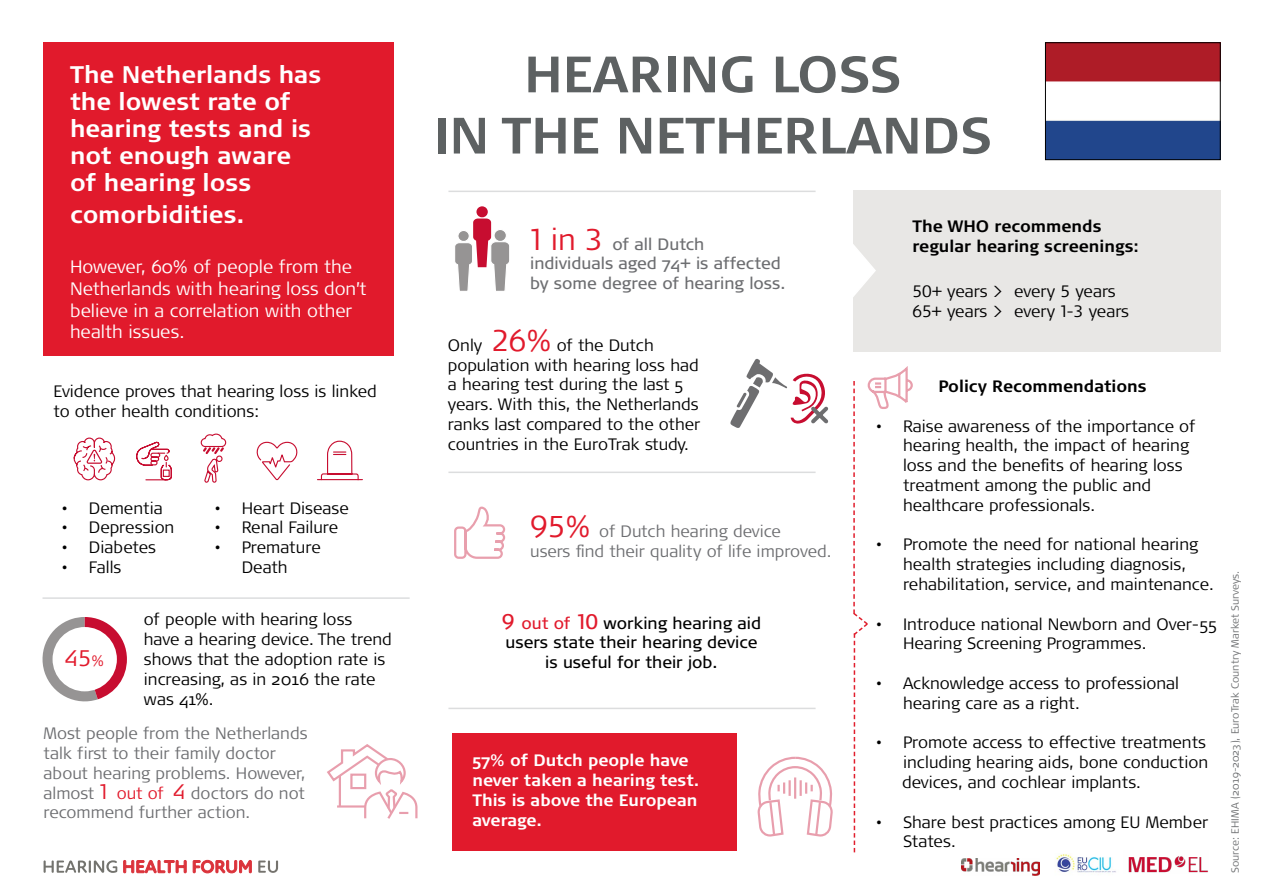
<style>
.page{position:relative;width:1263px;height:893px;background:#fff}
.page>*{position:absolute;margin:0;border:0;box-sizing:border-box;transform-origin:0 0}
.t1{font:700 51px/61.2px "Signa Pro";color:#5d6162;text-align:center}
.t2{font:700 24px/27px "Signa Pro";color:#fff}
.t3{font:300 22.5px "Signa Pro";color:#e11a2c}
.t4{font:300 18px/21.6px "Signa Pro";color:#fff}
.t5{font:300 16.5px/19.8px "Signa Pro";color:#000}
.t6{font:300 16.5px/19.8px "Signa Pro";color:#6d6e71}
.t7{font:700 16.5px/19.8px "Signa Pro";color:#fff}
.t8{font:16.5px/19.8px "Signa Pro";color:#000;text-align:center}
.t9{font:16.5px/19.8px "Signa Pro";color:#6d6e71}
.t10{font:700 16.5px/19.8px "Signa Pro";color:#000}
.t11{font:300 10.5px "Signa Pro";color:#6d6f71}
.s1{font-size:15px}
.s2{font-size:21px;color:#e11a2c}
.s3{color:#e11a2c}
.s4{font-weight:300;font-size:30px;color:#e11a2c}
.s5{font-size:30px;color:#e11a2c}
</style>
<div class="page">
<div style="left:853px;top:190px;width:367px;height:161px;background:#e8e7e5"></div>
<svg style="left:815px;top:191px;width:61px;height:106px"></svg>
<img style="left:961px;top:859px;width:78px;height:16px">
<img style="left:1128px;top:856px;width:80px;height:17px">
<img style="left:1056px;top:854px;width:60px;height:19px">
<svg style="left:44px;top:860px;width:73px;height:13px"></svg>
<svg style="left:123px;top:860px;width:63px;height:13px"></svg>
<svg style="left:193px;top:860px;width:59px;height:13px"></svg>
<svg style="left:258px;top:860px;width:20px;height:13px"></svg>
<div style="left:452px;top:733px;width:285px;height:117px;background:#e11a2c"></div>
<svg style="left:327px;top:744px;width:90px;height:75px"></svg>
<svg style="left:730px;top:358px;width:99px;height:70px"></svg>
<img style="left:1047px;top:45px;width:171px;height:113px">
<div style="left:1045px;top:43px;width:175px;height:117px;border:1px solid #000"></div>
<hr style="left:448px;top:191px;width:367px;height:1px;background:#dcddde">
<hr style="left:448px;top:472px;width:367px;height:1px;background:#dcddde">
<hr style="left:448px;top:708px;width:367px;height:1px;background:#dcddde">
<svg style="left:454px;top:506px;width:52px;height:53px"></svg>
<svg style="left:853px;top:366px;width:60px;height:486px"></svg>
<div style="left:43px;top:43px;width:350px;height:313px;background:#e11a2c"></div>
<hr style="left:43px;top:597px;width:367px;height:2px;background:#dcddde">
<svg style="left:74px;top:438px;width:41px;height:42px"></svg>
<hr style="left:317px;top:479px;width:45px;height:1px;background:#c70d30">
<svg style="left:320px;top:440px;width:39px;height:41px"></svg>
<svg style="left:136px;top:441px;width:36px;height:40px"></svg>
<svg style="left:256px;top:441px;width:42px;height:40px"></svg>
<svg style="left:200px;top:433px;width:27px;height:50px"></svg>
<svg style="left:42px;top:617px;width:85px;height:85px"></svg>
<div style="left:53px;top:627px;width:64px;height:64px;background:#fff;border-radius:50%"></div>
<div style="left:476px;top:206px;width:12px;height:11px;background:#c70d30;border-radius:5px"></div>
<svg style="left:455px;top:219px;width:55px;height:72px"></svg>
<svg style="left:758px;top:757px;width:75px;height:80px"></svg>
<hr style="left:799px;top:780px;width:3px;height:16px;background:#c60c30">
<h2 class="t2" style="left:70px;top:60px;width:253px">The Netherlands has the lowest rate of hearing tests and is not enough aware of hearing loss</h2>
<h2 class="t2" style="left:70px;top:200px;width:176px">comorbidities.</h2>
<p class="t4" style="left:70px;top:255px;width:298px">However, 60% of people from the<br>Netherlands with hearing loss don’t believe in a correlation with other health issues.</p>
<p class="t5" style="left:54px;top:380px;width:325px">Evidence proves that hearing loss is linked to other health conditions:</p>
<p class="t5" style="left:62px;top:497px;width:102px">• Dementia</p>
<p class="t5" style="left:62px;top:517px;width:114px">• Depression</p>
<p class="t5" style="left:62px;top:537px;width:96px">• Diabetes</p>
<p class="t5" style="left:62px;top:557px;width:61px">• Falls</p>
<p class="t5" style="left:215px;top:497px;width:136px">• Heart Disease</p>
<p class="t5" style="left:215px;top:517px;width:125px">• Renal Failure</p>
<p class="t5" style="left:215px;top:537px;width:108px;text-align:center">• Premature<br>Death</p>
<h3 class="t3" style="left:65px;top:642px;width:41px">45<span class="s1">%</span></h3>
<p class="t5" style="left:144px;top:609px;width:250px">of people with hearing loss have a hearing device. The trend shows that the adoption rate is increasing, as in 2016 the rate was 41%.</p>
<p class="t6" style="left:44px;top:723px;width:266px">Most people from the Netherlands talk first to their family doctor about hearing problems. However, almost <span class="s2">1</span> <span class="s3">out of</span> <span class="s2">4</span> doctors do not recommend further action.</p>
<h1 class="t1" style="left:433px;top:42px;width:560px">HEARING LOSS<br>IN THE NETHERLANDS</h1>
<p class="t9" style="left:530px;top:233px;width:257px"><span class="s4">1 in 3</span> of all Dutch individuals aged 74+ is affected by some degree of hearing loss.</p>
<p class="t10" style="left:912px;top:216px;width:228px">The WHO recommends regular hearing screenings:</p>
<p class="t5" style="left:912px;top:281px;width:92px">50+ years &gt;<br>65+ years &gt;</p>
<p class="t5" style="left:1014px;top:281px;width:116px">every 5 years every 1-3 years</p>
<p class="t5" style="left:448px;top:334px;width:254px">Only <span class="s5">26%</span> of the Dutch population with hearing loss had a hearing test during the last 5 years. With this, the Netherlands ranks last compared to the other countries in the EuroTrak study.</p>
<p class="t6" style="left:530px;top:520px;width:303px"><span class="s5">95%</span> of Dutch hearing device<br>users find their quality of life improved.</p>
<p class="t8" style="left:502px;top:612px;width:261px"><span class="s2">9</span> <span class="s3">out of</span> <span class="s2">10</span> working hearing aid users state their hearing device is useful for their job.</p>
<p class="t7" style="left:472px;top:750px;width:228px">57% of Dutch people have never taken a hearing test.<br>This is above the European average.</p>
<p class="t10" style="left:938px;top:376px;width:210px">Policy Recommendations</p>
<p class="t5" style="left:903px;top:415px;width:294px;text-indent:-27px">• Raise awareness of the importance of hearing health, the impact of hearing loss and the benefits of hearing loss treatment among the public and healthcare professionals.</p>
<p class="t5" style="left:903px;top:534px;width:312px;text-indent:-27px">• Promote the need for national hearing health strategies including diagnosis, rehabilitation, service, and maintenance.</p>
<p class="t5" style="left:903px;top:613px;width:315px;text-indent:-27px">• Introduce national Newborn and Over-55<br>Hearing Screening Programmes.</p>
<p class="t5" style="left:903px;top:673px;width:277px;text-indent:-27px">• Acknowledge access to professional hearing care as a right.</p>
<p class="t5" style="left:902px;top:732px;width:308px;text-align:justify;text-indent:-26px">• Promote access to effective treatments including hearing aids, bone conduction devices, and cochlear implants.</p>
<p class="t5" style="left:903px;top:811px;width:307px;text-indent:-27px">• Share best practices among EU Member<br>States.</p>
<p class="t11" style="left:1228px;top:873px;width:304px;rotate:-90deg">Source: EHIMA (2019-2023), EuroTrak Country Market Surveys.</p>
</div>
